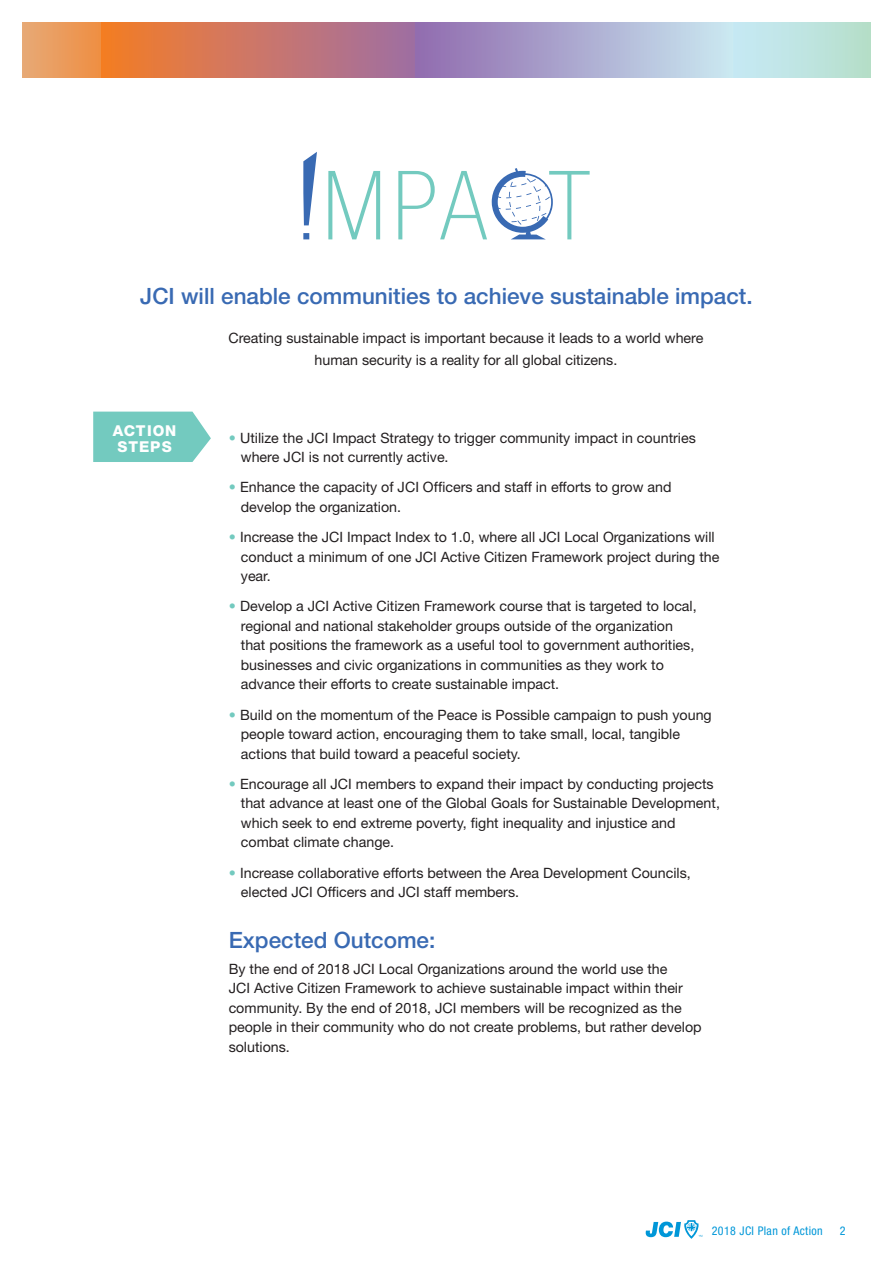
<style>
.page{position:relative;width:893px;height:1263px;background:#fff}
.page>*{position:absolute;margin:0;border:0;box-sizing:border-box;transform-origin:0 0}
.copy{font:500 22.5px "Helvetica Neue LT Pro";color:#396ab3}
.t1{font:800 15px "Helvetica Neue LT Pro";letter-spacing:.06em;color:#fff}
.copy-2{font:14.25px/19.5px "Helvetica Neue LT Pro";color:#231f20}
.t2{font:condensed 12px "Helvetica Neue";letter-spacing:.03em;color:#0097d8}
.s1{color:#73cabf}
</style>
<div class="page">
<svg style="left:646px;top:1220px;width:56px;height:19px"></svg>
<svg style="left:328px;top:171px;width:52px;height:68px"></svg>
<svg style="left:303px;top:152px;width:14px;height:87px"></svg>
<svg style="left:398px;top:168px;width:192px;height:71px"></svg>
<svg style="left:732px;top:22px;width:139px;height:56px;background:#bee4e0"></svg>
<svg style="left:22px;top:22px;width:79px;height:56px;background:#ea9b5c"></svg>
<div style="left:101px;top:5px;width:348px;height:73px;background:linear-gradient(to right,#f67d27,#966db4)"></div>
<div style="left:416px;top:15px;width:316px;height:63px;background:linear-gradient(to right,#906aae,#c9e8f1)"></div>
<div style="left:0;top:0;width:893px;height:22px;background:#fff"></div>
<svg style="left:93px;top:412px;width:118px;height:50px;background:#7ecec4"></svg>
<p class="copy" style="left:140px;top:283px;width:614px">JCI will enable communities to achieve sustainable impact.</p>
<p class="t1" style="left:113px;top:421px;width:65px">ACTION</p>
<p class="t1" style="left:118px;top:438px;width:56px">STEPS</p>
<p class="t1" style="left:114px;top:424px;width:65px">ACTION</p>
<p class="t1" style="left:118px;top:441px;width:56px">STEPS</p>
<p class="copy-2" style="left:229px;top:327px;width:476px;line-height:21.8px;text-align:center">Creating sustainable impact is important because it leads to a world where human security is a reality for all global citizens.</p>
<p class="copy-2" style="left:241px;top:427px;width:456px;text-indent:-12px"><span class="s1">•</span> Utilize the JCI Impact Strategy to trigger community impact in countries where JCI is not currently active.</p>
<p class="copy-2" style="left:241px;top:477px;width:432px;text-indent:-12px"><span class="s1">•</span> Enhance the capacity of JCI Officers and staff in efforts to grow and develop the organization.</p>
<p class="copy-2" style="left:241px;top:527px;width:480px;text-indent:-12px"><span class="s1">•</span> Increase the JCI Impact Index to 1.0, where all JCI Local Organizations will conduct a minimum of one JCI Active Citizen Framework project during the year.</p>
<p class="copy-2" style="left:241px;top:596px;width:457px;text-indent:-12px"><span class="s1">•</span> Develop a JCI Active Citizen Framework course that is targeted to local, regional and national stakeholder groups outside of the organization that positions the framework as a useful tool to government authorities, businesses and civic organizations in communities as they work to advance their efforts to create sustainable impact.</p>
<p class="copy-2" style="left:241px;top:704px;width:472px;text-indent:-12px"><span class="s1">•</span> Build on the momentum of the Peace is Possible campaign to push young people toward action, encouraging them to take small, local, tangible actions that build toward a peaceful society.</p>
<p class="copy-2" style="left:241px;top:774px;width:481px;text-indent:-12px"><span class="s1">•</span> Encourage all JCI members to expand their impact by conducting projects that advance at least one of the Global Goals for Sustainable Development, which seek to end extreme poverty, fight inequality and injustice and combat climate change.</p>
<p class="copy-2" style="left:241px;top:862px;width:451px;text-indent:-12px"><span class="s1">•</span> Increase collaborative efforts between the Area Development Councils, elected JCI Officers and JCI staff members.</p>
<p class="copy" style="left:229px;top:926px;width:208px">Expected Outcome:</p>
<p class="copy-2" style="left:229px;top:958px;width:475px">By the end of 2018 JCI Local Organizations around the world use the<br>JCI Active Citizen Framework to achieve sustainable impact within their community. By the end of 2018, JCI members will be recognized as the people in their community who do not create problems, but rather develop solutions.</p>
<p class="t2" style="left:712px;top:1223px;width:112px">2018 JCI Plan of Action</p>
<p class="t2" style="left:840px;top:1223px;width:7px">2</p>
</div>
